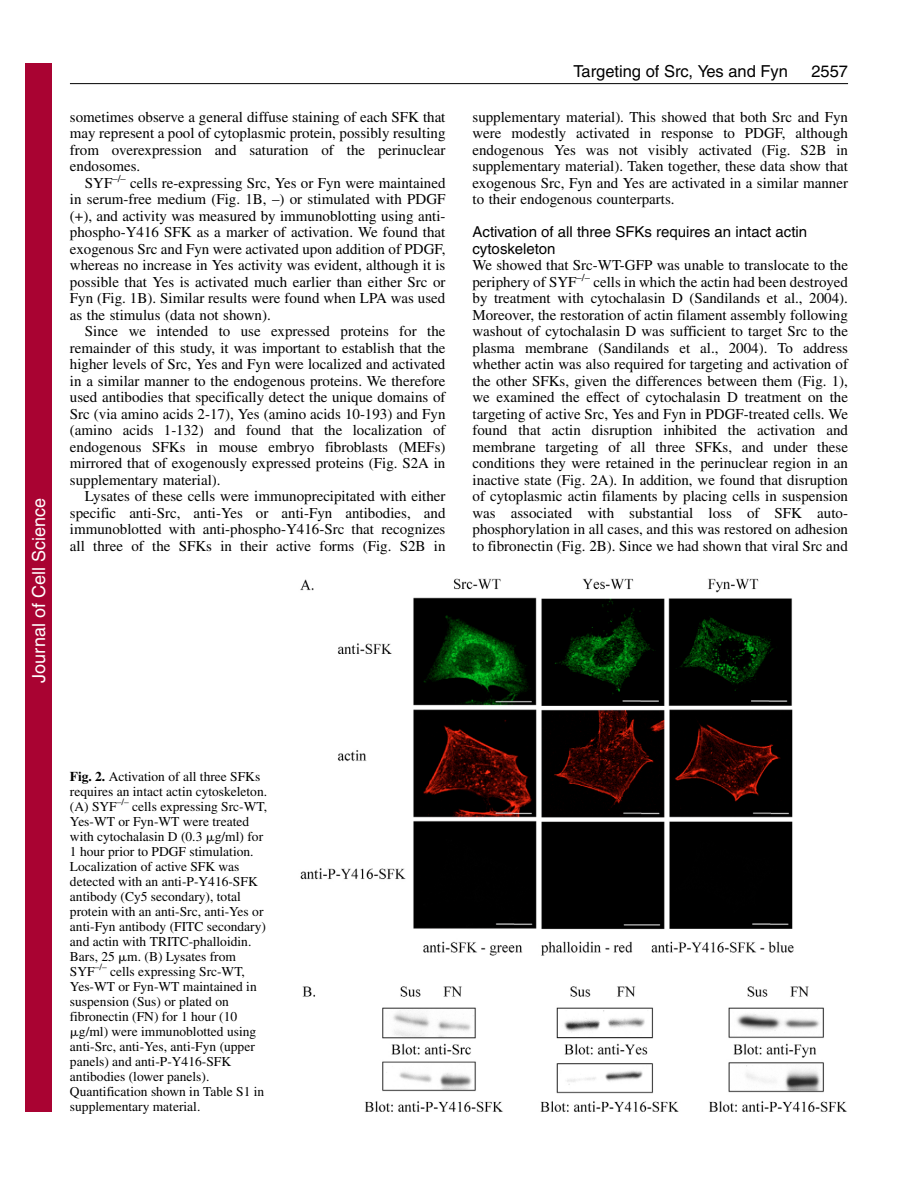
<style>
.page{position:relative;width:918px;height:1188px;background:#fff}
.page>*{position:absolute;margin:0;border:0;box-sizing:border-box;transform-origin:0 0}
.t1{font:18px "Helvetica";color:#fff}
.t2{font:16.5px "Helvetica";color:#000}
.t3{font:15px/16.5px "Times";color:#000;text-align:justify}
.t4{font:15px/16.5px "Helvetica";color:#000}
.t5{font:13.5px/15px "Times";color:#000}
.s1{font-weight:700}
.s2{font-family:"Mathematical Pi One"}
</style>
<div class="page">
<hr style="left:70px;top:83px;width:778px;height:1px;background:#000">
<img style="left:300px;top:578px;width:547px;height:534px">
<div style="left:26px;top:64px;width:26px;height:1048px;background:#a90332"></div>
<p class="t1" style="left:28px;top:683px;width:186px;rotate:-90deg">Journal of Cell Science</p>
<p class="t3" style="left:70px;top:110px;width:377px">sometimes observe a general diffuse staining of each SFK that may represent a pool of cytoplasmic protein, possibly resulting from overexpression and saturation of the perinuclear endosomes.</p>
<p class="t3" style="left:70px;top:176px;width:377px;text-indent:15px">SYF<sup>–/–</sup> cells re-expressing Src, Yes or Fyn were maintained in serum-free medium (Fig. 1B, –) or stimulated with PDGF (+), and activity was measured by immunoblotting using anti&shy;phospho-Y416 SFK as a marker of activation. We found that exogenous Src and Fyn were activated upon addition of PDGF, whereas no increase in Yes activity was evident, although it is possible that Yes is activated much earlier than either Src or Fyn (Fig. 1B). Similar results were found when LPA was used as the stimulus (data not shown).</p>
<p class="t3" style="left:70px;top:324px;width:377px;text-indent:15px">Since we intended to use expressed proteins for the remainder of this study, it was important to establish that the higher levels of Src, Yes and Fyn were localized and activated in a similar manner to the endogenous proteins. We therefore used antibodies that specifically detect the unique domains of Src (via amino acids 2-17), Yes (amino acids 10-193) and Fyn (amino acids 1-132) and found that the localization of endogenous SFKs in mouse embryo fibroblasts (MEFs) mirrored that of exogenously expressed proteins (Fig. S2A in supplementary material).</p>
<p class="t3" style="left:70px;top:489px;width:377px;text-indent:15px">Lysates of these cells were immunoprecipitated with either specific anti-Src, anti-Yes or anti-Fyn antibodies, and immunoblotted with anti-phospho-Y416-Src that recognizes all three of the SFKs in their active forms (Fig. S2B in</p>
<p class="t2" style="left:573px;top:65px;width:216px">Targeting of Src, Yes and Fyn</p>
<p class="t2" style="left:811px;top:65px;width:38px">2557</p>
<p class="t3" style="left:472px;top:110px;width:377px">supplementary material). This showed that both Src and Fyn were modestly activated in response to PDGF, although endogenous Yes was not visibly activated (Fig. S2B in supplementary material). Taken together, these data show that exogenous Src, Fyn and Yes are activated in a similar manner to their endogenous counterparts.</p>
<p class="t4" style="left:472px;top:225px;width:336px">Activation of all three SFKs requires an intact actin cytoskeleton</p>
<p class="t3" style="left:472px;top:258px;width:377px">We showed that Src-WT-GFP was unable to translocate to the periphery of SYF<sup>–/–</sup> cells in which the actin had been destroyed by treatment with cytochalasin D (Sandilands et al., 2004).<br>Moreover, the restoration of actin filament assembly following washout of cytochalasin D was sufficient to target Src to the plasma membrane (Sandilands et al., 2004). To address whether actin was also required for targeting and activation of the other SFKs, given the differences between them (Fig. 1), we examined the effect of cytochalasin D treatment on the targeting of active Src, Yes and Fyn in PDGF-treated cells. We found that actin disruption inhibited the activation and membrane targeting of all three SFKs, and under these conditions they were retained in the perinuclear region in an inactive state (Fig. 2A). In addition, we found that disruption of cytoplasmic actin filaments by placing cells in suspension was associated with substantial loss of SFK auto&shy;phosphorylation in all cases, and this was restored on adhesion to fibronectin (Fig. 2B). Since we had shown that viral Src and</p>
<p class="t5" style="left:70px;top:770px;width:199px"><span class="s1">Fig. 2.</span> Activation of all three SFKs requires an intact actin cytoskeleton. (A) SYF<sup>–/–</sup> cells expressing Src-WT,<br>Yes-WT or Fyn-WT were treated with cytochalasin D (0.3 <span class="s2">-</span>g/ml) for<br>1 hour prior to PDGF stimulation.<br>Localization of active SFK was detected with an anti-P-Y416-SFK antibody (Cy5 secondary), total protein with an anti-Src, anti-Yes or anti-Fyn antibody (FITC secondary) and actin with TRITC-phalloidin.<br>Bars, 25 <span class="s2">-</span>m. (B) Lysates from<br>SYF<sup>–/–</sup> cells expressing Src-WT,<br>Yes-WT or Fyn-WT maintained in suspension (Sus) or plated on fibronectin (FN) for 1 hour (10 <span class="s2">-</span>g/ml) were immunoblotted using anti-Src, anti-Yes, anti-Fyn (upper panels) and anti-P-Y416-SFK antibodies (lower panels).<br>Quantification shown in Table S1 in supplementary material.</p>
</div>
